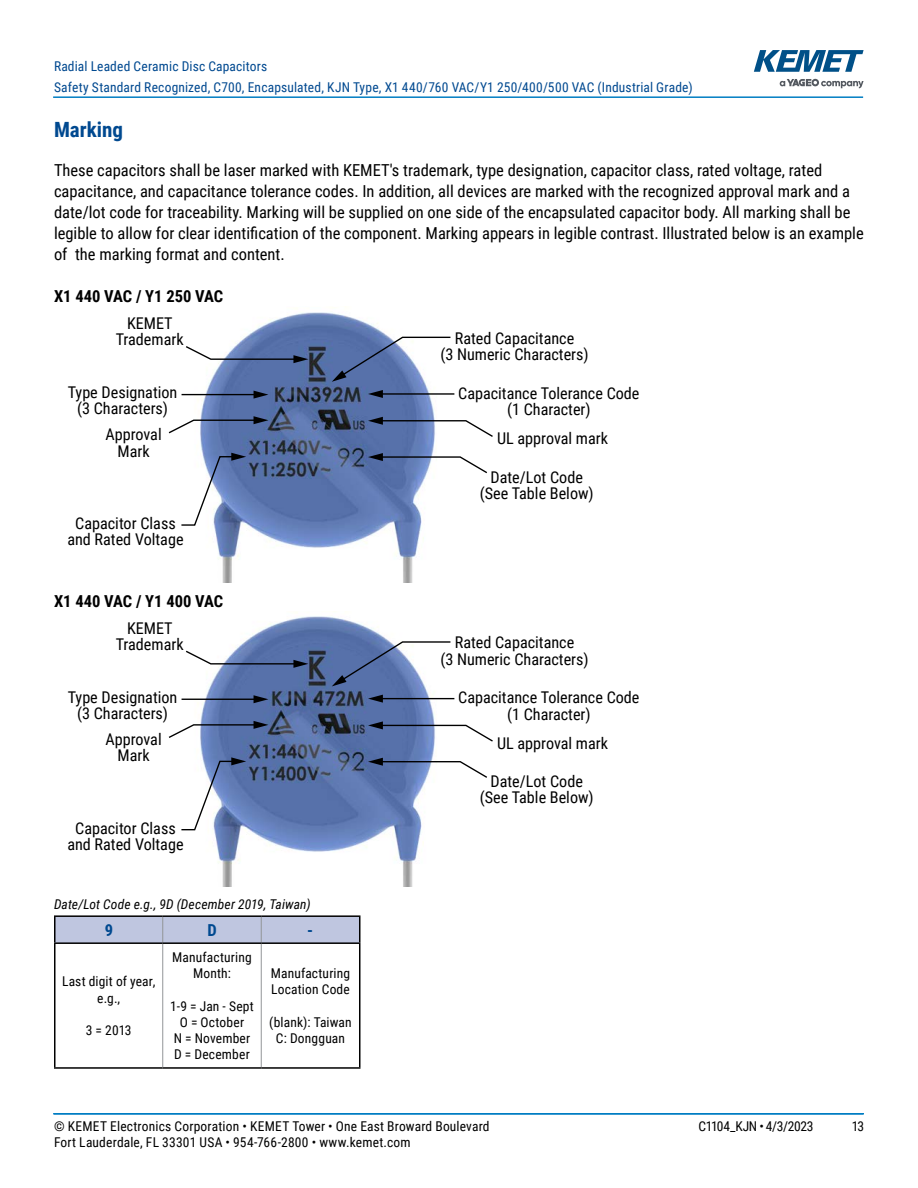
<style>
.page{position:relative;width:918px;height:1188px;background:#fff}
.page>*{position:absolute;margin:0;border:0;box-sizing:border-box;transform-origin:0 0}
.t1{font:700 21px "Roboto Condensed";color:#004990}
.t2{font:16.5px/21px "Roboto Condensed";color:#000}
.t3{font:700 16.5px "Roboto Condensed";color:#000}
.t4{font:700 16.5px "Roboto Condensed";color:#004990}
.t5{font:16.2px/16.2px "Roboto Condensed";color:#000;text-align:center}
.t6{font:13.5px/16.2px "Roboto Condensed";letter-spacing:.015em;color:#000;text-align:center}
.t7{font:13.5px/21px "Roboto Condensed";letter-spacing:.01em;color:#004990}
.t8{font:italic 13.5px "Roboto Condensed";letter-spacing:.01em;color:#000}
.t9{font:13.5px "Roboto Condensed";letter-spacing:-.02em;color:#000}
</style>
<div class="page">
<hr style="left:54px;top:1113px;width:810px;height:2px;background:#007dc3">
<hr style="left:53px;top:1113px;width:810px;height:2px;background:#007dc3">
<hr style="left:53px;top:96px;width:810px;height:2px;background:#007dc3">
<svg style="left:780px;top:79px;width:84px;height:9px"></svg>
<svg style="left:754px;top:50px;width:110px;height:22px"></svg>
<img style="left:181px;top:312px;width:274px;height:270px">
<svg style="left:168px;top:416px;width:100px;height:19px"></svg>
<svg style="left:184px;top:345px;width:124px;height:18px"></svg>
<svg style="left:181px;top:453px;width:65px;height:73px"></svg>
<hr style="left:380px;top:393px;width:74px;height:2px;background:#000">
<svg style="left:368px;top:390px;width:15px;height:8px"></svg>
<svg style="left:332px;top:336px;width:120px;height:46px"></svg>
<svg style="left:368px;top:417px;width:125px;height:21px"></svg>
<svg style="left:368px;top:453px;width:119px;height:22px"></svg>
<hr style="left:182px;top:394px;width:74px;height:1px;background:#000">
<svg style="left:254px;top:391px;width:14px;height:8px"></svg>
<img style="left:181px;top:616px;width:274px;height:271px">
<svg style="left:168px;top:721px;width:100px;height:18px"></svg>
<svg style="left:184px;top:649px;width:124px;height:19px"></svg>
<svg style="left:181px;top:757px;width:65px;height:74px"></svg>
<hr style="left:380px;top:698px;width:74px;height:1px;background:#000">
<svg style="left:368px;top:695px;width:15px;height:8px"></svg>
<svg style="left:332px;top:641px;width:120px;height:45px"></svg>
<svg style="left:368px;top:721px;width:125px;height:22px"></svg>
<svg style="left:368px;top:758px;width:119px;height:21px"></svg>
<hr style="left:182px;top:699px;width:74px;height:1px;background:#000">
<svg style="left:254px;top:695px;width:14px;height:8px"></svg>
<hr style="left:54px;top:917px;width:2px;height:25px;background:#000">
<hr style="left:54px;top:915px;width:109px;height:2px;background:#000">
<hr style="left:163px;top:915px;width:98px;height:2px;background:#000">
<hr style="left:261px;top:915px;width:100px;height:2px;background:#000">
<div style="left:55px;top:916px;width:305px;height:26px;background:#bfc6e0"></div>
<hr style="left:54px;top:1067px;width:109px;height:2px;background:#000">
<hr style="left:163px;top:1067px;width:98px;height:2px;background:#000">
<hr style="left:54px;top:942px;width:109px;height:2px;background:#000">
<hr style="left:54px;top:944px;width:2px;height:123px;background:#000">
<hr style="left:163px;top:942px;width:98px;height:2px;background:#000">
<hr style="left:162px;top:944px;width:1px;height:123px;background:#939598">
<hr style="left:261px;top:942px;width:100px;height:2px;background:#000">
<hr style="left:261px;top:944px;width:1px;height:123px;background:#939598">
<hr style="left:359px;top:944px;width:1px;height:123px;background:#000">
<hr style="left:261px;top:1067px;width:100px;height:2px;background:#000">
<p class="t7" style="left:54px;top:55px;width:640px">Radial Leaded Ceramic Disc Capacitors<br>Safety Standard Recognized, C700, Encapsulated, KJN Type, X1 440/760 VAC/Y1 250/400/500 VAC (Industrial Grade)</p>
<p class="t1" style="left:54px;top:115px;width:71px">Marking</p>
<p class="t2" style="left:54px;top:159px;width:811px">These capacitors shall be laser marked with KEMET's trademark, type designation, capacitor class, rated voltage, rated capacitance, and capacitance tolerance codes. In addition, all devices are marked with the recognized approval mark and a date/lot code for traceability. Marking will be supplied on one side of the encapsulated capacitor body. All marking shall be legible to allow for clear identification of the component. Marking appears in legible contrast. Illustrated below is an example of the marking format and content.</p>
<p class="t3" style="left:54px;top:285px;width:171px">X1 440 VAC / Y1 250 VAC</p>
<p class="t5" style="left:116px;top:314px;width:69px">KEMET<br>Trademark</p>
<p class="t5" style="left:68px;top:384px;width:111px">Type Designation (3 Characters)</p>
<p class="t5" style="left:440px;top:329px;width:150px">Rated Capacitance<br>(3 Numeric Characters)</p>
<p class="t5" style="left:458px;top:384px;width:183px">Capacitance Tolerance Code (1 Character)</p>
<p class="t5" style="left:105px;top:426px;width:58px">Approval</p>
<p class="t5" style="left:497px;top:429px;width:112px">UL approval mark</p>
<p class="t5" style="left:118px;top:442px;width:34px">Mark</p>
<p class="t5" style="left:67px;top:514px;width:118px">Capacitor Class and Rated Voltage</p>
<p class="t3" style="left:54px;top:589px;width:171px">X1 440 VAC / Y1 400 VAC</p>
<p class="t5" style="left:116px;top:619px;width:69px">KEMET<br>Trademark</p>
<p class="t5" style="left:68px;top:688px;width:111px">Type Designation (3 Characters)</p>
<p class="t5" style="left:480px;top:468px;width:116px">Date/Lot Code (See Table Below)</p>
<p class="t5" style="left:440px;top:634px;width:150px">Rated Capacitance<br>(3 Numeric Characters)</p>
<p class="t5" style="left:458px;top:689px;width:183px">Capacitance Tolerance Code (1 Character)</p>
<p class="t5" style="left:105px;top:731px;width:58px">Approval</p>
<p class="t5" style="left:497px;top:734px;width:112px">UL approval mark</p>
<p class="t5" style="left:118px;top:747px;width:34px">Mark</p>
<p class="t5" style="left:67px;top:819px;width:118px">Capacitor Class and Rated Voltage</p>
<p class="t8" style="left:54px;top:894px;width:258px">Date/Lot Code e.g., 9D (December 2019, Taiwan)</p>
<p class="t4" style="left:105px;top:918px;width:10px">9</p>
<p class="t4" style="left:207px;top:918px;width:11px">D</p>
<p class="t4" style="left:307px;top:918px;width:7px">-</p>
<p class="t6" style="left:62px;top:973px;width:95px">Last digit of year, e.g.,</p>
<p class="t6" style="left:86px;top:1022px;width:47px">3 = 2013</p>
<p class="t6" style="left:172px;top:949px;width:81px">Manufacturing<br>Month:</p>
<p class="t6" style="left:170px;top:997px;width:85px">1-9 = Jan - Sept<br>O = October<br>N = November<br>D = December</p>
<p class="t6" style="left:271px;top:965px;width:81px;text-align:left">Manufacturing<br>Location Code</p>
<p class="t6" style="left:269px;top:1013px;width:84px">(blank): Taiwan<br>C: Dongguan</p>
<p class="t5" style="left:480px;top:773px;width:116px">Date/Lot Code (See Table Below)</p>
<p class="t6" style="left:54px;top:1117px;width:437px">© KEMET Electronics Corporation • KEMET Tower • One East Broward Boulevard</p>
<p class="t9" style="left:698px;top:1116px;width:117px">C1104_KJN • 4/3/2023</p>
<p class="t6" style="left:852px;top:1117px;width:14px">13</p>
<p class="t6" style="left:54px;top:1133px;width:358px">Fort Lauderdale, FL 33301 USA • 954-766-2800 • www.kemet.com</p>
</div>
